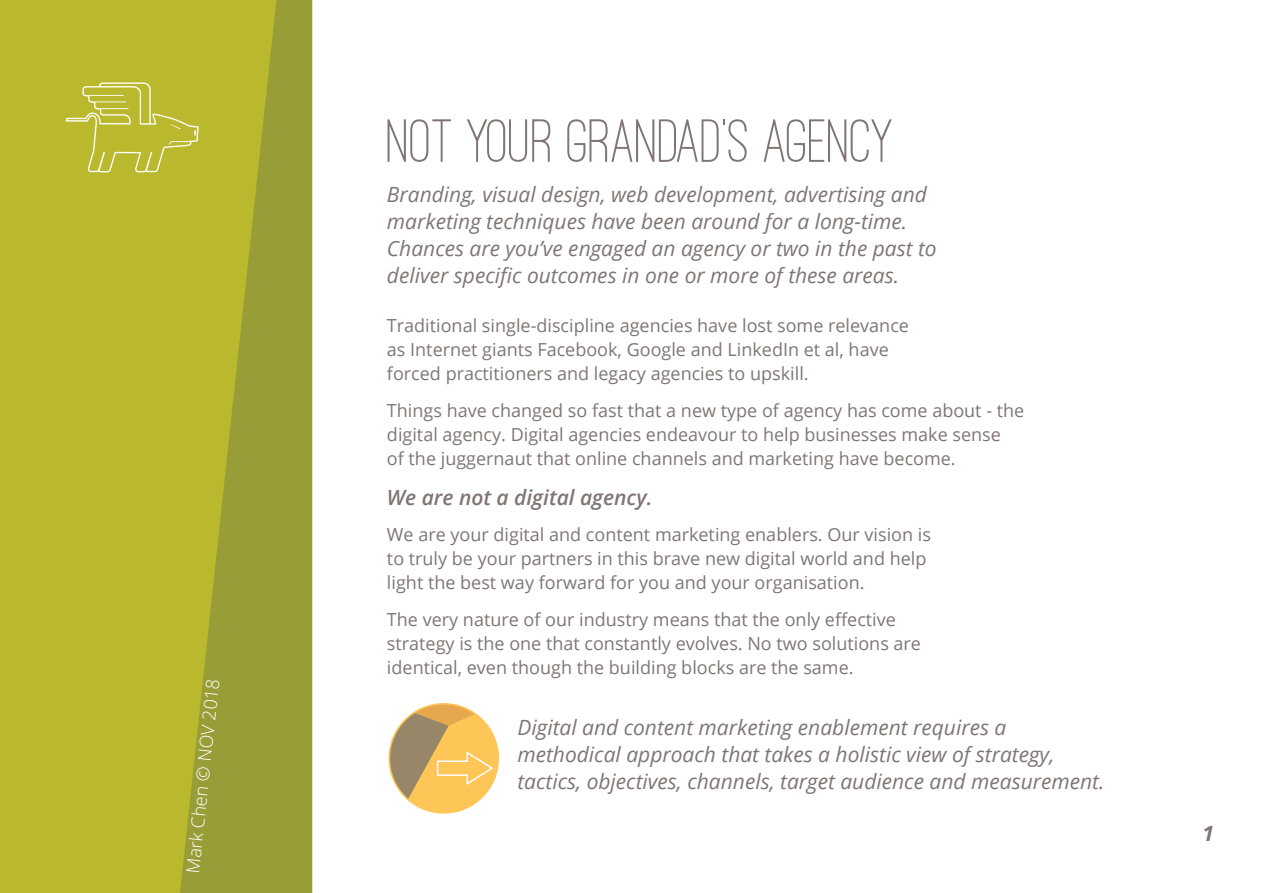
<style>
.page{position:relative;width:1263px;height:893px;background:#fff}
.page>*{position:absolute;margin:0;border:0;box-sizing:border-box;transform-origin:0 0}
.t1{font:500 63px "Ostrich Sans";color:#7f7673}
.t2{font:italic 21px/27px "Open Sans";color:#7f7673}
.t3{font:italic 600 21px "Open Sans";color:#7f7673}
.t4{font:italic 700 21px "Open Sans";color:#7d7673}
.t5{font:18px/24px "Open Sans";color:#7f7673}
.t6{font:300 18px "Open Sans";color:#fff}
</style>
<div class="page">
<div style="left:0;top:0;width:180px;height:893px;background:#bab82d"></div>
<svg style="left:180px;top:0;width:132px;height:893px;background:#a4a633"></svg>
<svg style="left:391px;top:704px;width:107px;height:109px"></svg>
<div style="left:388px;top:703px;width:111px;height:111px;border:2px solid #fec557;border-radius:50%"></div>
<svg style="left:66px;top:82px;width:133px;height:90px;background:#c0be3f"></svg>
<p class="t6" style="left:180px;top:872px;width:197px;rotate:-84deg">Mark Chen © NOV 2018</p>
<p class="t1" style="left:387px;top:111px;width:509px">NOT YOUR GRANDAD’S AGENCY</p>
<p class="t2" style="left:387px;top:180px;width:551px">Branding, visual design, web development, advertising and marketing techniques have been around for a long-time.<br>Chances are you’ve engaged an agency or two in the past to deliver specific outcomes in one or more of these areas.</p>
<p class="t5" style="left:387px;top:313px;width:523px">Traditional single-discipline agencies have lost some relevance as Internet giants Facebook, Google and LinkedIn et al, have forced practitioners and legacy agencies to upskill.</p>
<p class="t5" style="left:387px;top:398px;width:639px">Things have changed so fast that a new type of agency has come about - the digital agency. Digital agencies endeavour to help businesses make sense<br>of the juggernaut that online channels and marketing have become.</p>
<p class="t3" style="left:387px;top:483px;width:267px">We are not a digital agency.</p>
<p class="t5" style="left:387px;top:522px;width:545px">We are your digital and content marketing enablers. Our vision is to truly be your partners in this brave new digital world and help light the best way forward for you and your organisation.</p>
<p class="t5" style="left:387px;top:607px;width:536px">The very nature of our industry means that the only effective strategy is the one that constantly evolves. No two solutions are identical, even though the building blocks are the same.</p>
<p class="t2" style="left:517px;top:713px;width:588px">Digital and content marketing enablement requires a methodical approach that takes a holistic view of strategy, tactics, objectives, channels, target audience and measurement.</p>
<p class="t4" style="left:1202px;top:819px;width:13px">1</p>
</div>
